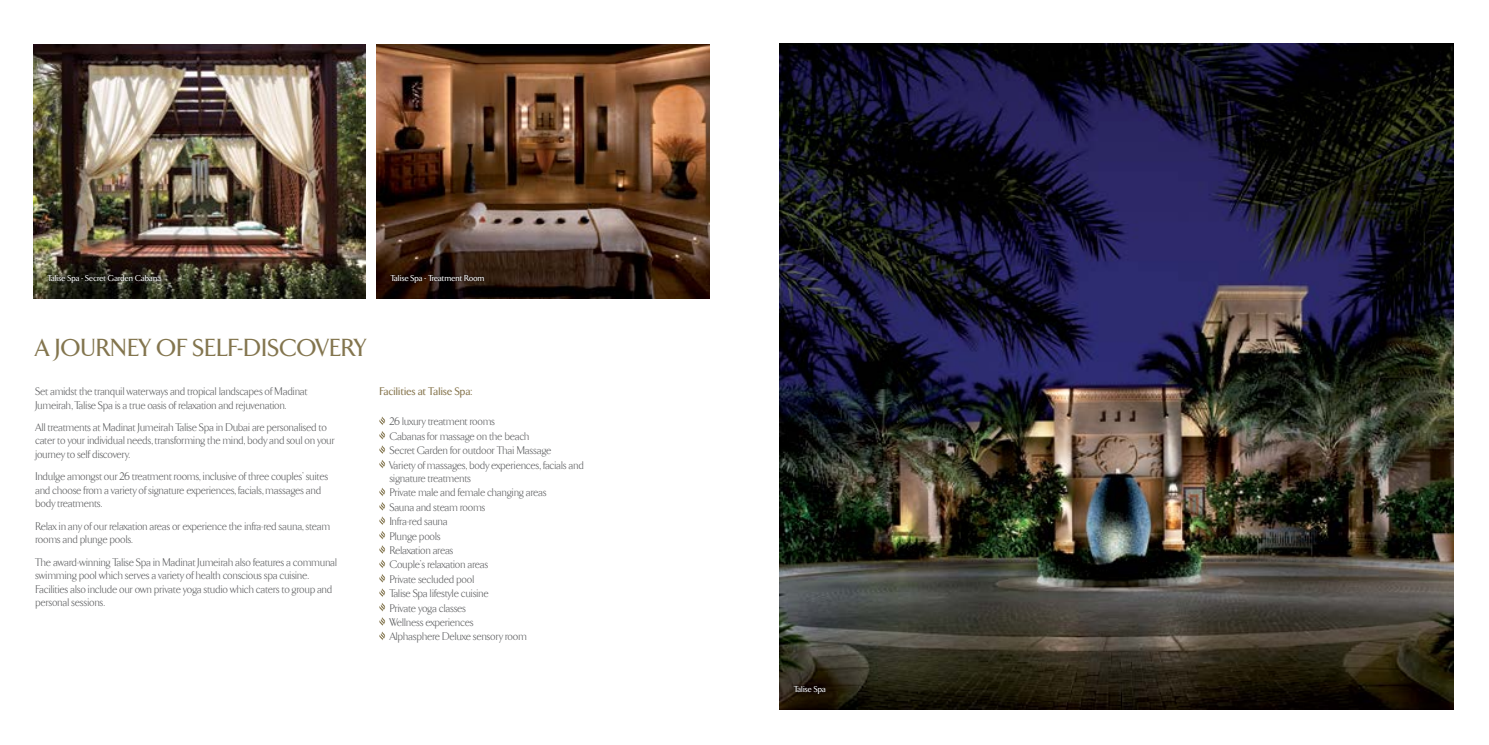
<style>
.page{position:relative;width:1489px;height:745px;background:#fff}
.page>*{position:absolute;margin:0;border:0;box-sizing:border-box;transform-origin:0 0}
.t1{font:500 25px "TF Arrow";letter-spacing:.015em;color:#83754e}
.t2{font:300 11.25px/14.4px "TF Arrow";color:#58595b}
.t3{font:500 11.25px "TF Arrow";color:#86754d}
.t4{font:500 8.75px "TF Arrow";color:#fff}
</style>
<div class="page">
<img style="left:376px;top:44px;width:333px;height:254px">
<img style="left:33px;top:44px;width:332px;height:254px">
<div style="left:45px;top:273px;width:118px;height:12px;background:#000;opacity:.75"></div>
<div style="left:388px;top:273px;width:97px;height:12px;background:#000;opacity:.75"></div>
<img style="left:780px;top:43px;width:673px;height:666px">
<div style="left:791px;top:684px;width:36px;height:11px;background:#000;opacity:.75"></div>
<svg style="left:379px;top:416px;width:6px;height:23px"></svg>
<svg style="left:379px;top:445px;width:6px;height:23px"></svg>
<svg style="left:379px;top:487px;width:6px;height:23px"></svg>
<svg style="left:379px;top:516px;width:6px;height:23px"></svg>
<svg style="left:379px;top:545px;width:6px;height:8px"></svg>
<svg style="left:379px;top:559px;width:6px;height:23px"></svg>
<svg style="left:379px;top:588px;width:6px;height:37px"></svg>
<svg style="left:379px;top:631px;width:6px;height:9px"></svg>
<p class="t4" style="left:48px;top:273px;width:115px">Talise Spa - Secret Garden Cabana</p>
<p class="t4" style="left:391px;top:273px;width:95px">Talise Spa - Treatment Room</p>
<h1 class="t1" style="left:35px;top:335px;width:332px">A JOURNEY OF SELF-DISCOVERY</h1>
<p class="t2" style="left:35px;top:384px;width:274px;line-height:13.5px">Set amidst the tranquil waterways and tropical landscapes of Madinat<br>Jumeirah, Talise Spa is a true oasis of relaxation and rejuvenation.</p>
<p class="t2" style="left:35px;top:420px;width:301px;line-height:13.5px">All treatments at Madinat Jumeirah Talise Spa in Dubai are personalised to cater to your individual needs, transforming the mind, body and soul on your journey to self discovery.</p>
<p class="t2" style="left:35px;top:470px;width:294px;line-height:13.5px">Indulge amongst our 26 treatment rooms, inclusive of three couples’ suites and choose from a variety of signature experiences, facials, massages and body treatments.</p>
<p class="t2" style="left:35px;top:519px;width:296px;line-height:13.5px">Relax in any of our relaxation areas or experience the infra-red sauna, steam rooms and plunge pools.</p>
<p class="t2" style="left:35px;top:555px;width:303px;line-height:13.5px">The award-winning Talise Spa in Madinat Jumeirah also features a communal swimming pool which serves a variety of health conscious spa cuisine.<br>Facilities also include our own private yoga studio which caters to group and personal sessions.</p>
<p class="t3" style="left:379px;top:385px;width:94px">Facilities at Talise Spa:</p>
<p class="t2" style="left:389px;top:414px;width:196px">26 luxury treatment rooms<br>Cabanas for massage on the beach<br>Secret Garden for outdoor Thai Massage<br>Variety of massages, body experiences, facials and signature treatments<br>Private male and female changing areas<br>Sauna and steam rooms<br>Infra-red sauna<br>Plunge pools<br>Relaxation areas<br>Couple’s relaxation areas<br>Private secluded pool<br>Talise Spa lifestyle cuisine<br>Private yoga classes<br>Wellness experiences<br>Alphasphere Deluxe sensory room</p>
<p class="t4" style="left:794px;top:684px;width:33px">Talise Spa</p>
</div>
